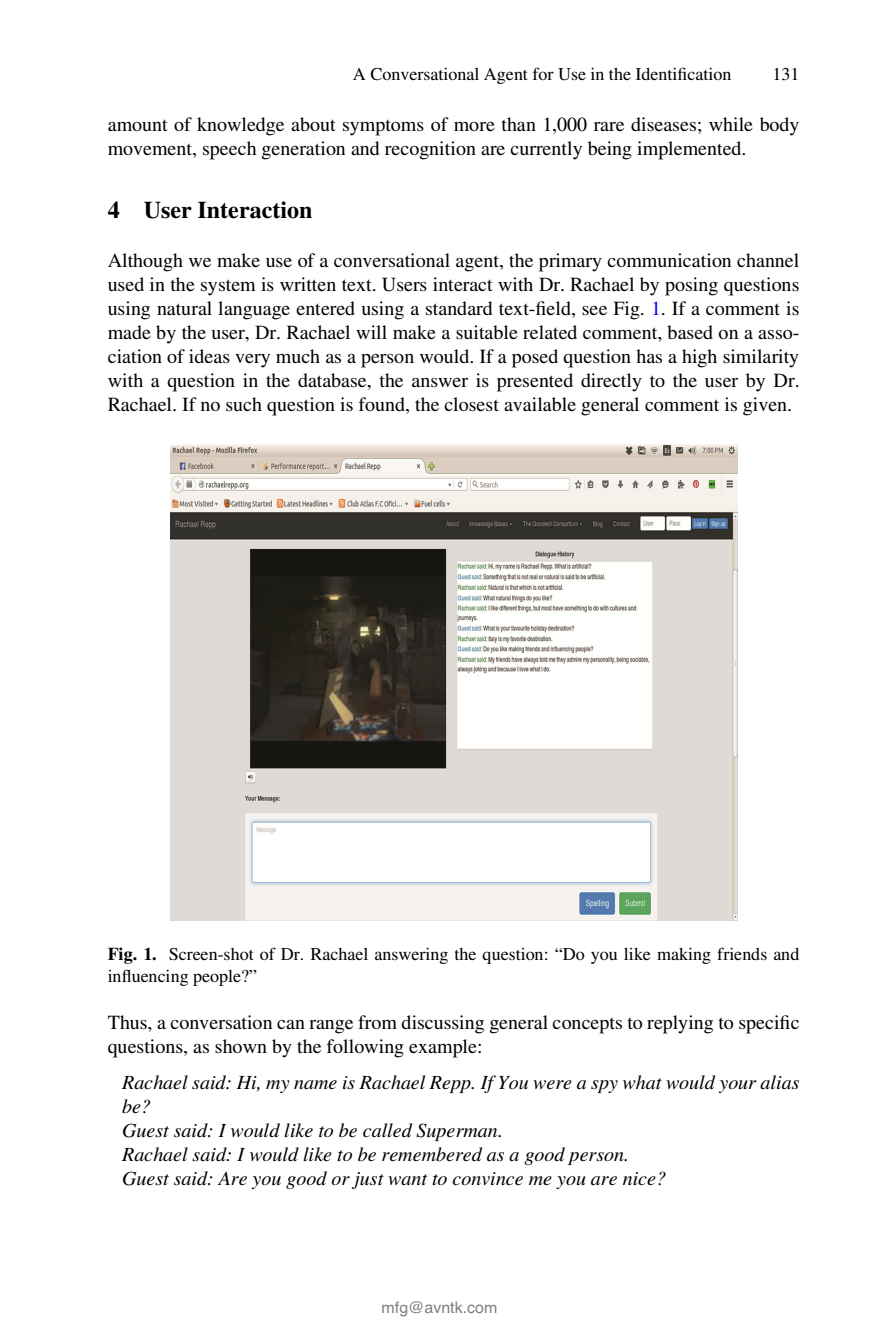
<style>
.page{position:relative;width:879px;height:1333px;background:#fff}
.page>*{position:absolute;margin:0;border:0;box-sizing:border-box;transform-origin:0 0}
.t1{font:700 24px "Snflwl Jfhvdr STIX General";color:#000}
.t2{font:20px/24px "Smvhfk Fycxfr STIX General";color:#000}
.t3{font:italic 20px/24px "Fpqbmb Wdpwxy STIX General";color:#000}
.t4{font:18px/22px "Smvhfk Fycxfr STIX General";color:#000}
.t5{font:16px "Helvetica";color:#808080}
.s1{color:#00f}
.s2{font-family:"Snflwl Jfhvdr STIX General";font-weight:700}
</style>
<div class="page">
<img style="left:170px;top:444px;width:567px;height:476px">
<p class="t4" style="left:353px;top:65px;width:380px">A Conversational Agent for Use in the Identification</p>
<p class="t4" style="left:772px;top:65px;width:28px">131</p>
<p class="t2" style="left:108px;top:115px;width:693px">amount of knowledge about symptoms of more than 1,000 rare diseases; while body movement, speech generation and recognition are currently being implemented.</p>
<p class="t1" style="left:108px;top:202px;width:206px">4 User Interaction</p>
<p class="t2" style="left:108px;top:250px;width:693px;text-align:justify">Although we make use of a conversational agent, the primary communication channel used in the system is written text. Users interact with Dr. Rachael by posing questions using natural language entered using a standard text-field, see Fig. <span class="s1">1</span>. If a comment is made by the user, Dr. Rachael will make a suitable related comment, based on a asso‐ ciation of ideas very much as a person would. If a posed question has a high similarity with a question in the database, the answer is presented directly to the user by Dr.<br>Rachael. If no such question is found, the closest available general comment is given.</p>
<p class="t4" style="left:108px;top:944px;width:693px"><span class="s2">Fig. 1.</span> Screen-shot of Dr. Rachael answering the question: “Do you like making friends and influencing people?”</p>
<p class="t2" style="left:108px;top:1012px;width:693px">Thus, a conversation can range from discussing general concepts to replying to specific questions, as shown by the following example:</p>
<p class="t3" style="left:122px;top:1072px;width:679px">Rachael said: Hi, my name is Rachael Repp. If You were a spy what would your alias be?<br>Guest said: I would like to be called Superman.<br>Rachael said: I would like to be remembered as a good person.<br>Guest said: Are you good or just want to convince me you are nice?</p>
<p class="t5" style="left:381px;top:1297px;width:117px">mfg@avntk.com</p>
</div>
